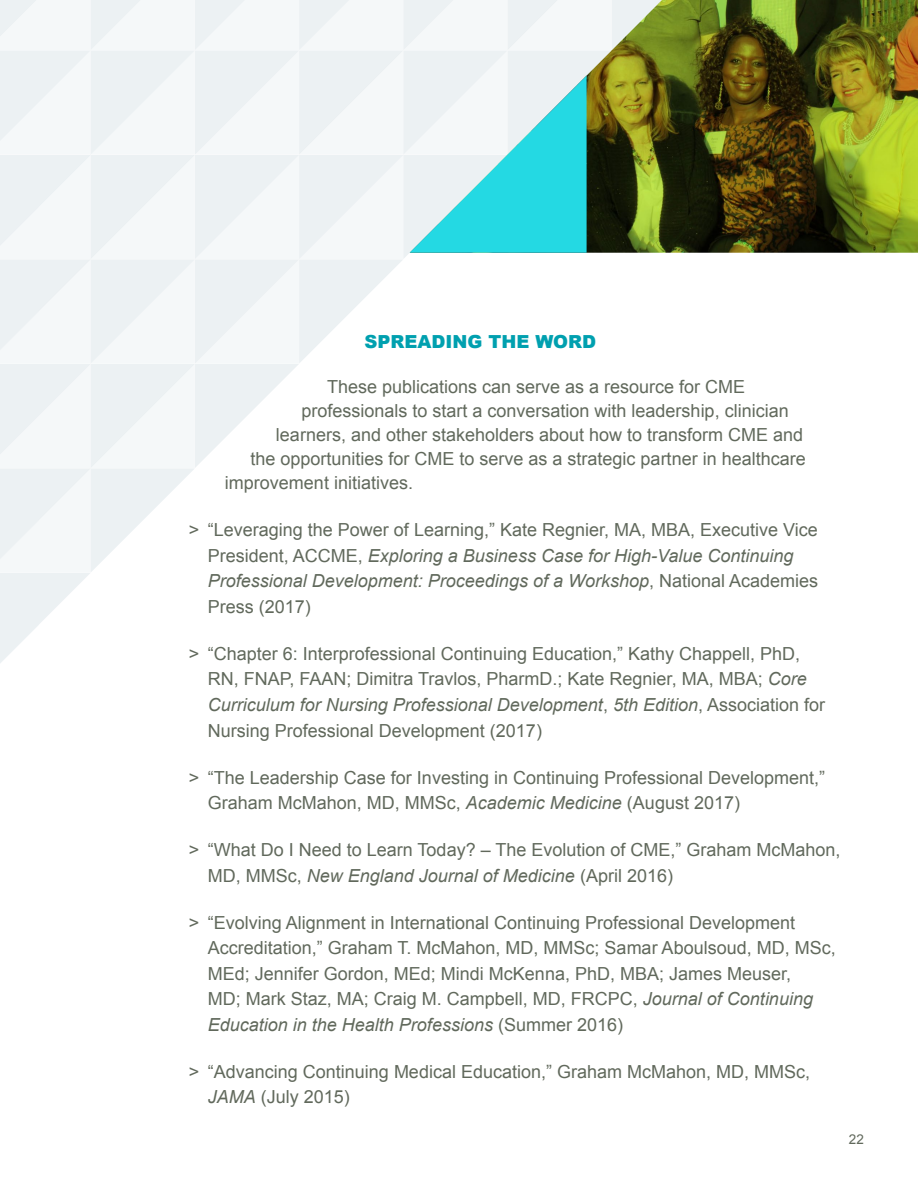
<style>
.page{position:relative;width:918px;height:1188px;background:#fff}
.page>*{position:absolute;margin:0;border:0;box-sizing:border-box;transform-origin:0 0}
.t1{font:18px/25.5px "Arial";color:#61695c}
.t2{font:900 18px "Arial";color:#00a0af}
.t3{font:13.5px "Arial";color:#61695c}
.s1{font-style:italic}
</style>
<div class="page">
<img style="left:716px;top:0;width:202px;height:253px">
<svg style="left:0;top:0;width:716px;height:663px"></svg>
<p class="t2" style="left:364px;top:328px;width:233px">SPREADING THE WORD</p>
<p class="t1" style="left:327px;top:374px;width:420px">These publications can serve as a resource for CME</p>
<p class="t1" style="left:302px;top:398px;width:489px">professionals to start a conversation with leadership, clinician</p>
<p class="t1" style="left:276px;top:422px;width:529px">learners, and other stakeholders about how to transform CME and</p>
<p class="t1" style="left:250px;top:446px;width:557px">the opportunities for CME to serve as a strategic partner in healthcare</p>
<p class="t1" style="left:225px;top:470px;width:190px">improvement initiatives.</p>
<p class="t1" style="left:208px;top:517px;width:612px;text-indent:-19px">&gt; “Leveraging the Power of Learning,” Kate Regnier, MA, MBA, Executive Vice President, ACCME, <span class="s1">Exploring a Business Case for High-Value Continuing Professional Development: Proceedings of a Workshop</span>, National Academies Press (2017)</p>
<p class="t1" style="left:208px;top:641px;width:619px;text-indent:-19px">&gt; “Chapter 6: Interprofessional Continuing Education,” Kathy Chappell, PhD, RN, FNAP, FAAN; Dimitra Travlos, PharmD.; Kate Regnier, MA, MBA; <span class="s1">Core Curriculum for Nursing Professional Development</span>, <span class="s1">5th Edition</span>, Association for Nursing Professional Development (2017)</p>
<p class="t1" style="left:208px;top:765px;width:619px;text-indent:-19px">&gt; “The Leadership Case for Investing in Continuing Professional Development,”<br>Graham McMahon, MD, MMSc, <span class="s1">Academic Medicine</span> (August 2017)</p>
<p class="t1" style="left:208px;top:837px;width:634px;text-indent:-19px">&gt; “What Do I Need to Learn Today? – The Evolution of CME,” Graham McMahon,<br>MD, MMSc, <span class="s1">New England Journal of Medicine</span> (April 2016)</p>
<p class="t1" style="left:208px;top:910px;width:629px;text-indent:-19px">&gt; “Evolving Alignment in International Continuing Professional Development Accreditation,” Graham T. McMahon, MD, MMSc; Samar Aboulsoud, MD, MSc, MEd; Jennifer Gordon, MEd; Mindi McKenna, PhD, MBA; James Meuser,<br>MD; Mark Staz, MA; Craig M. Campbell, MD, FRCPC, <span class="s1">Journal of Continuing Education in the Health Professions</span> (Summer 2016)</p>
<p class="t1" style="left:208px;top:1059px;width:604px;text-indent:-19px">&gt; “Advancing Continuing Medical Education,” Graham McMahon, MD, MMSc,<br><span class="s1">JAMA</span> (July 2015)</p>
<p class="t3" style="left:849px;top:1130px;width:17px">22</p>
</div>
